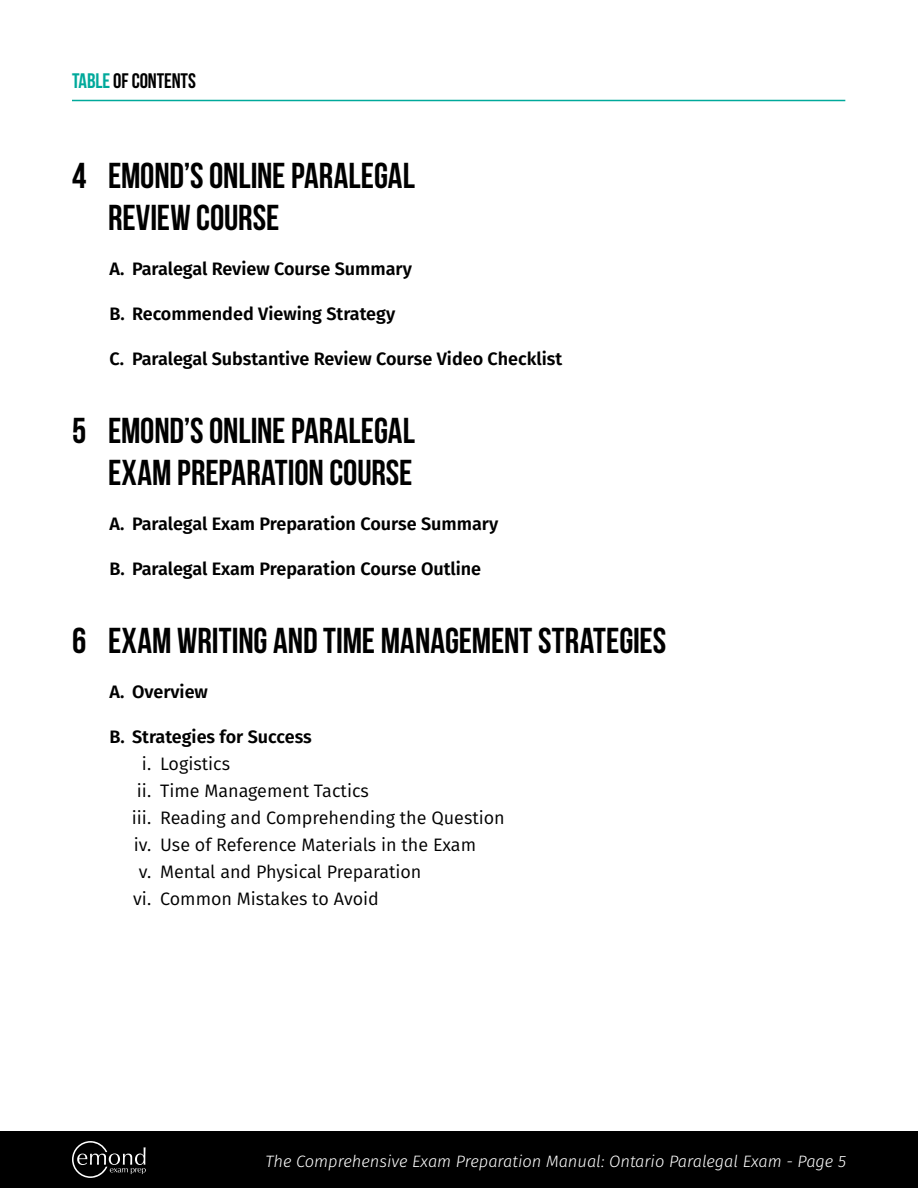
<style>
.page{position:relative;width:918px;height:1188px;background:#fff}
.page>*{position:absolute;margin:0;border:0;box-sizing:border-box;transform-origin:0 0}
.t1{font:700 36px/42px "Bebas Neue";letter-spacing:-.005em;color:#000}
.t2{font:700 21px "Bebas Neue";letter-spacing:-.005em;color:#000}
.t3{font:600 18px "Fira Sans";color:#000}
.t4{font:18px "Fira Sans";color:#000}
.t5{font:italic 300 16.5px "Fira Sans";color:#fff}
.s1{color:#00a99b}
</style>
<div class="page">
<div style="left:0;top:1131px;width:918px;height:57px;background:#000"></div>
<svg style="left:72px;top:1141px;width:74px;height:37px"></svg>
<hr style="left:72px;top:100px;width:773px;height:1px;background:#00a99b">
<p class="t2" style="left:72px;top:69px;width:125px"><span class="s1">TABLE</span> OF CONTENTS</p>
<h1 class="t1" style="left:108px;top:154px;width:308px;text-indent:-36px">4 EMOND’S ONLINE PARALEGAL<br>REVIEW COURSE</h1>
<p class="t3" style="left:110px;top:253px;width:304px">A. Paralegal Review Course Summary</p>
<p class="t3" style="left:110px;top:298px;width:287px">B. Recommended Viewing Strategy</p>
<p class="t3" style="left:110px;top:343px;width:454px">C. Paralegal Substantive Review Course Video Checklist</p>
<h1 class="t1" style="left:72px;top:409px;width:344px;text-align:right">5 EMOND’S ONLINE PARALEGAL<br>EXAM PREPARATION COURSE</h1>
<p class="t3" style="left:110px;top:508px;width:390px">A. Paralegal Exam Preparation Course Summary</p>
<p class="t3" style="left:110px;top:553px;width:373px">B. Paralegal Exam Preparation Course Outline</p>
<h1 class="t1" style="left:72px;top:619px;width:596px">6 EXAM WRITING AND TIME MANAGEMENT STRATEGIES</h1>
<p class="t3" style="left:110px;top:676px;width:100px">A. Overview</p>
<p class="t3" style="left:110px;top:721px;width:204px">B. Strategies for Success</p>
<p class="t4" style="left:142px;top:750px;width:90px">i. Logistics</p>
<p class="t4" style="left:137px;top:777px;width:234px">ii. Time Management Tactics</p>
<p class="t4" style="left:132px;top:804px;width:374px">iii. Reading and Comprehending the Question</p>
<p class="t4" style="left:134px;top:831px;width:344px">iv. Use of Reference Materials in the Exam</p>
<p class="t4" style="left:139px;top:858px;width:284px">v. Mental and Physical Preparation</p>
<p class="t4" style="left:133px;top:885px;width:247px">vi. Common Mistakes to Avoid</p>
<p class="t5" style="left:265px;top:1150px;width:582px">The Comprehensive Exam Preparation Manual: Ontario Paralegal Exam - Page 5</p>
</div>
